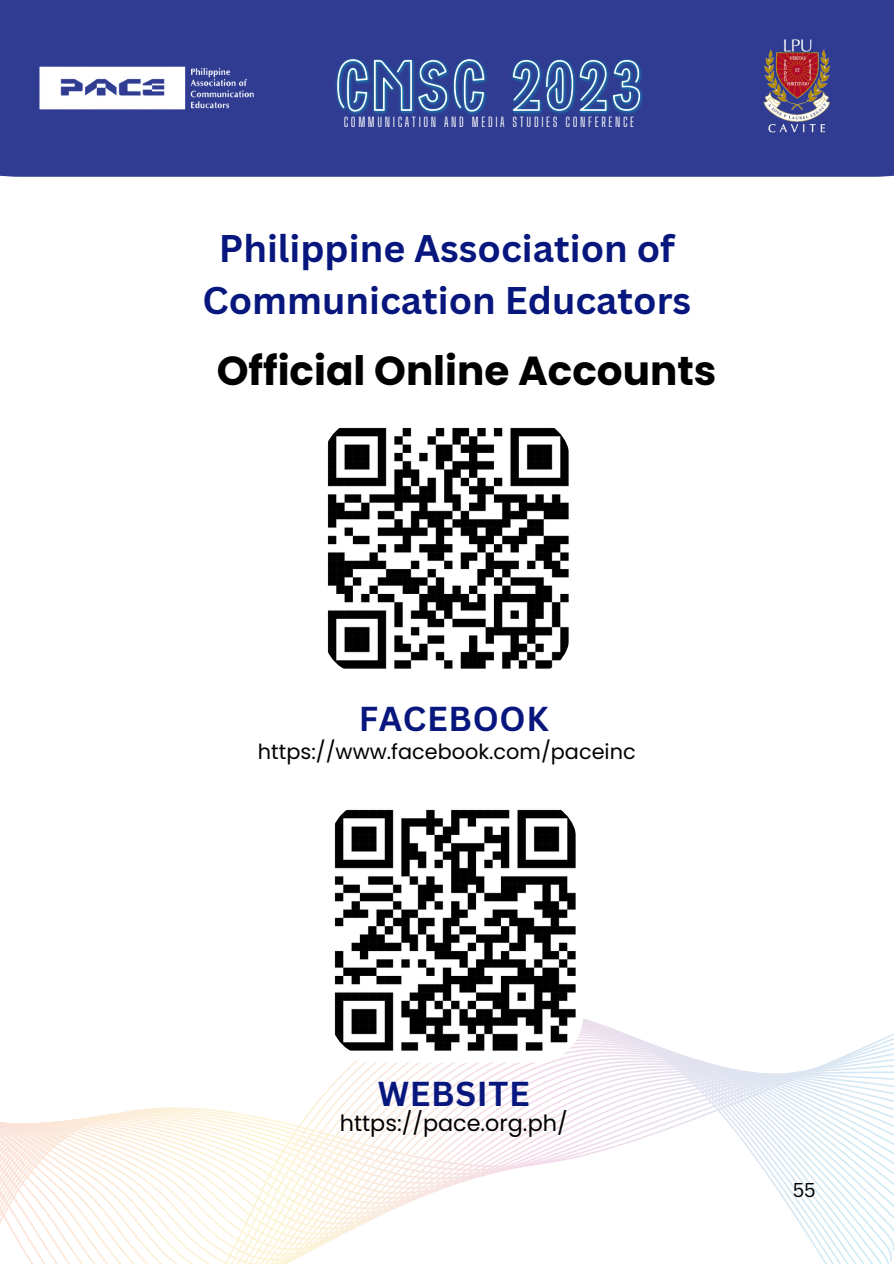
<style>
.page{position:relative;width:894px;height:1264px;background:#fff}
.page>*{position:absolute;margin:0;border:0;box-sizing:border-box;transform-origin:0 0}
.t1{font:700 40.5px "Poppins";color:#000}
.t2{font:700 37.5px/51.8px "Canva Sans";color:#08177d;text-align:center}
.t3{font:700 33.6px "Canva Sans";letter-spacing:.02em;color:#08177d}
.t4{font:22.35px "Poppins";color:#000}
.t5{font:20.85px "Poppins";color:#000}
.t6{font:19.5px "Canva Sans";color:#000}
.t7{font:12.9px "Big Shoulders Display";letter-spacing:.2em;color:#fff}
</style>
<div class="page">
<div style="left:0;top:0;width:893px;height:177px;background:#2f3c91"></div>
<img style="left:39px;top:66px;width:215px;height:44px">
<img style="left:763px;top:39px;width:68px;height:94px">
<svg style="left:0;top:1018px;width:872px;height:245px"></svg>
<svg style="left:324px;top:809px;width:258px;height:253px"></svg>
<img style="left:336px;top:58px;width:307px;height:57px">
<svg style="left:327px;top:427px;width:242px;height:242px"></svg>
<p class="t7" style="left:343px;top:114px;width:292px">COMMUNICATION AND MEDIA STUDIES CONFERENCE</p>
<h2 class="t2" style="left:202px;top:221px;width:490px">Philippine Association of<br>Communication Educators</h2>
<h3 class="t1" style="left:216px;top:343px;width:501px">Official Online Accounts</h3>
<p class="t3" style="left:358px;top:695px;width:191px">FACEBOOK</p>
<p class="t5" style="left:258px;top:737px;width:379px">https://www.facebook.com/paceinc</p>
<p class="t3" style="left:377px;top:1070px;width:153px">WEBSITE</p>
<h3 class="t4" style="left:339px;top:1107px;width:229px">https://pace.org.ph/</h3>
<p class="t6" style="left:792px;top:1175px;width:25px">55</p>
</div>
